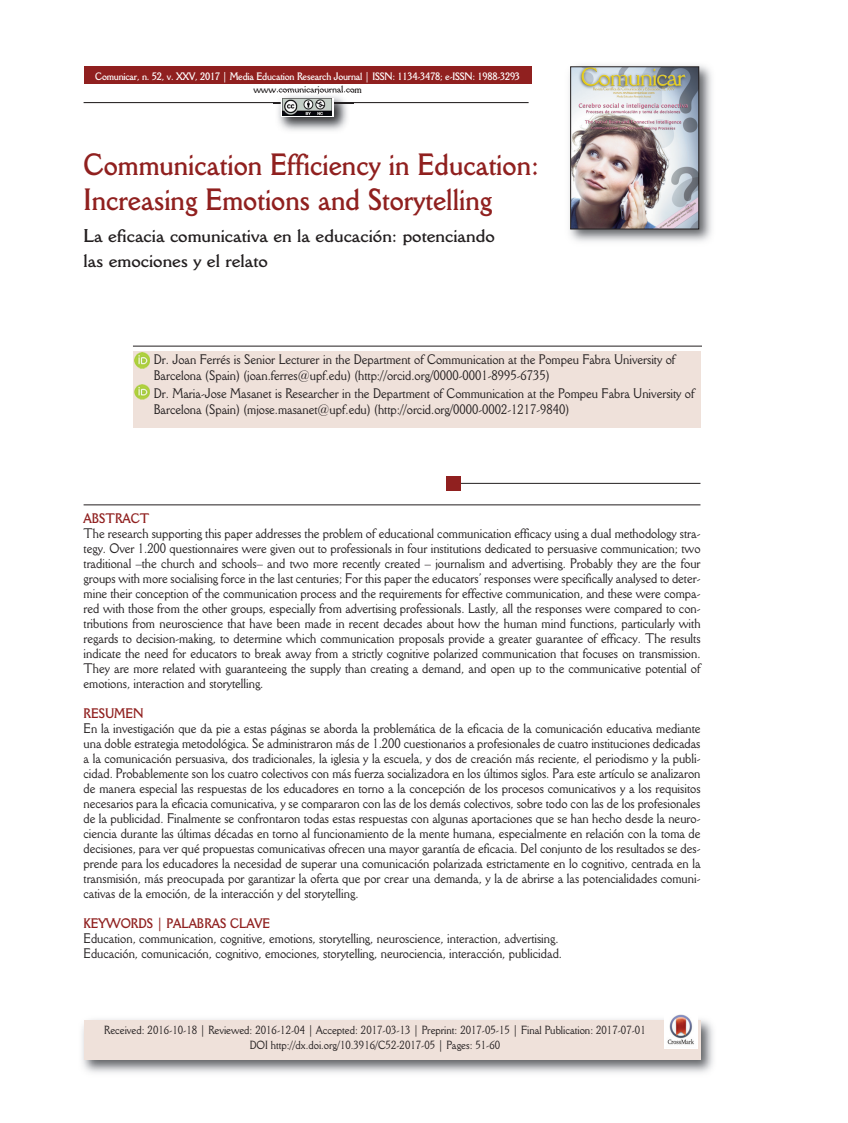
<style>
.page{position:relative;width:848px;height:1123px;background:#fff}
.page>*{position:absolute;margin:0;border:0;box-sizing:border-box;transform-origin:0 0}
.t1{font:700 30px/34.5px "Della Robbia BT";color:#90201f;scale:.9 1}
.t2{font:700 18px/26px "Della Robbia BT";color:#231f20}
.t3{font:13.5px/15px "Della Robbia BT";color:#231f20;scale:.9 1}
.t4{font:700 13.5px "Della Robbia BT";color:#90201f;scale:.9 1}
.t5{font:11.55px/15px "Della Robbia BT";color:#231f20;text-align:center;scale:.9 1}
.t6{font:700 10.5px "Della Robbia BT";letter-spacing:-.02em;color:#fff;scale:.9 1}
.t7{font:700 10.5px "Della Robbia BT";letter-spacing:-.02em;color:#231f20;scale:.9 1}
</style>
<div class="page">
<hr style="left:84px;top:102px;width:444px;height:1px;background:#231f20">
<div style="left:84px;top:66px;width:448px;height:18px;background:#90201f"></div>
<div style="left:133px;top:351px;width:567px;height:77px;background:#efe1da"></div>
<img style="left:82px;top:1019px;width:631px;height:54px">
<div style="left:84px;top:1019px;width:616px;height:40px;background:#efe1da"></div>
<hr style="left:133px;top:345px;width:569px;height:1px;background:#231f20">
<hr style="left:84px;top:504px;width:616px;height:1px;background:#231f20">
<hr style="left:459px;top:483px;width:241px;height:1px;background:#231f20">
<img style="left:664px;top:1014px;width:33px;height:34px">
<div style="left:446px;top:476px;width:15px;height:14px;background:#90201f"></div>
<img style="left:274px;top:91px;width:79px;height:40px">
<svg style="left:333px;top:102px;width:20px;height:1px"></svg>
<img style="left:274px;top:91px;width:36px;height:1px">
<svg style="left:281px;top:98px;width:52px;height:18px"></svg>
<img style="left:134px;top:384px;width:16px;height:16px">
<img style="left:134px;top:352px;width:16px;height:16px">
<img style="left:569px;top:65px;width:143px;height:177px">
<img style="left:572px;top:68px;width:125px;height:159px">
<div style="left:570px;top:66px;width:129px;height:163px;border:1px solid #231f20"></div>
<p class="t6" style="left:95px;top:72px;width:473px">Comunicar, n. 52, v. XXV, 2017 | Media Education Research Journal | ISSN: 1134-3478; e-ISSN: 1988-3293</p>
<p class="t7" style="left:253px;top:85px;width:122px">www.comunicarjournal.com</p>
<h1 class="t1" style="left:84px;top:150px;width:507px">Communication Efficiency in Education:<br>Increasing Emotions and Storytelling</h1>
<h2 class="t2" style="left:84px;top:224px;width:413px">La eficacia comunicativa en la educación: potenciando las emociones y el relato</h2>
<p class="t3" style="left:154px;top:352px;width:581px;line-height:15.8px">Dr. Joan Ferrés is Senior Lecturer in the Department of Communication at the Pompeu Fabra University of<br>Barcelona (Spain) (joan.ferres@upf.edu) (http://orcid.org/0000-0001-8995-6735)</p>
<p class="t3" style="left:154px;top:386px;width:602px;line-height:15.8px">Dr. Maria-Jose Masanet is Researcher in the Department of Communication at the Pompeu Fabra University of<br>Barcelona (Spain) (mjose.masanet@upf.edu) (http://orcid.org/0000-0002-1217-9840)</p>
<p class="t4" style="left:84px;top:513px;width:75px">ABSTRACT</p>
<p class="t3" style="left:84px;top:526px;width:687px;text-align:justify">The research supporting this paper addresses the problem of educational communication efficacy using a dual methodology stra&shy;tegy. Over 1.200 questionnaires were given out to professionals in four institutions dedicated to persuasive communication; two traditional –the church and schools– and two more recently created – journalism and advertising. Probably they are the four groups with more socialising force in the last centuries; For this paper the educators’ responses were specifically analysed to deter&shy;mine their conception of the communication process and the requirements for effective communication, and these were compa&shy;red with those from the other groups, especially from advertising professionals. Lastly, all the responses were compared to con&shy;tributions from neuroscience that have been made in recent decades about how the human mind functions, particularly with regards to decision-making, to determine which communication proposals provide a greater guarantee of efficacy. The results indicate the need for educators to break away from a strictly cognitive polarized communication that focuses on transmission.<br>They are more related with guaranteeing the supply than creating a demand, and open up to the communicative potential of emotions, interaction and storytelling.</p>
<p class="t4" style="left:84px;top:708px;width:68px">RESUMEN</p>
<p class="t3" style="left:84px;top:721px;width:687px;text-align:justify">En la investigación que da pie a estas páginas se aborda la problemática de la eficacia de la comunicación educativa mediante una doble estrategia metodológica. Se administraron más de 1.200 cuestionarios a profesionales de cuatro instituciones dedicadas a la comunicación persuasiva, dos tradicionales, la iglesia y la escuela, y dos de creación más reciente, el periodismo y la publi&shy;cidad. Probablemente son los cuatro colectivos con más fuerza socializadora en los últimos siglos. Para este artículo se analizaron de manera especial las respuestas de los educadores en torno a la concepción de los procesos comunicativos y a los requisitos necesarios para la eficacia comunicativa, y se compararon con las de los demás colectivos, sobre todo con las de los profesionales de la publicidad. Finalmente se confrontaron todas estas respuestas con algunas aportaciones que se han hecho desde la neuro&shy;ciencia durante las últimas décadas en torno al funcionamiento de la mente humana, especialmente en relación con la toma de decisiones, para ver qué propuestas comunicativas ofrecen una mayor garantía de eficacia. Del conjunto de los resultados se des&shy;prende para los educadores la necesidad de superar una comunicación polarizada estrictamente en lo cognitivo, centrada en la transmisión, más preocupada por garantizar la oferta que por crear una demanda, y la de abrirse a las potencialidades comuni&shy;cativas de la emoción, de la interacción y del storytelling.</p>
<p class="t4" style="left:84px;top:918px;width:209px">KEYWORDS | PALABRAS CLAVE</p>
<p class="t3" style="left:84px;top:931px;width:533px">Education, communication, cognitive, emotions, storytelling, neuroscience, interaction, advertising.<br>Educación, comunicación, cognitivo, emociones, storytelling, neurociencia, interacción, publicidad.</p>
<p class="t5" style="left:104px;top:1023px;width:603px">Received: 2016-10-18 | Reviewed: 2016-12-04 | Accepted: 2017-03-13 | Preprint: 2017-05-15 | Final Publication: 2017-07-01<br>DOI http://dx.doi.org/10.3916/C52-2017-05 | Pages: 51-60</p>
</div>
